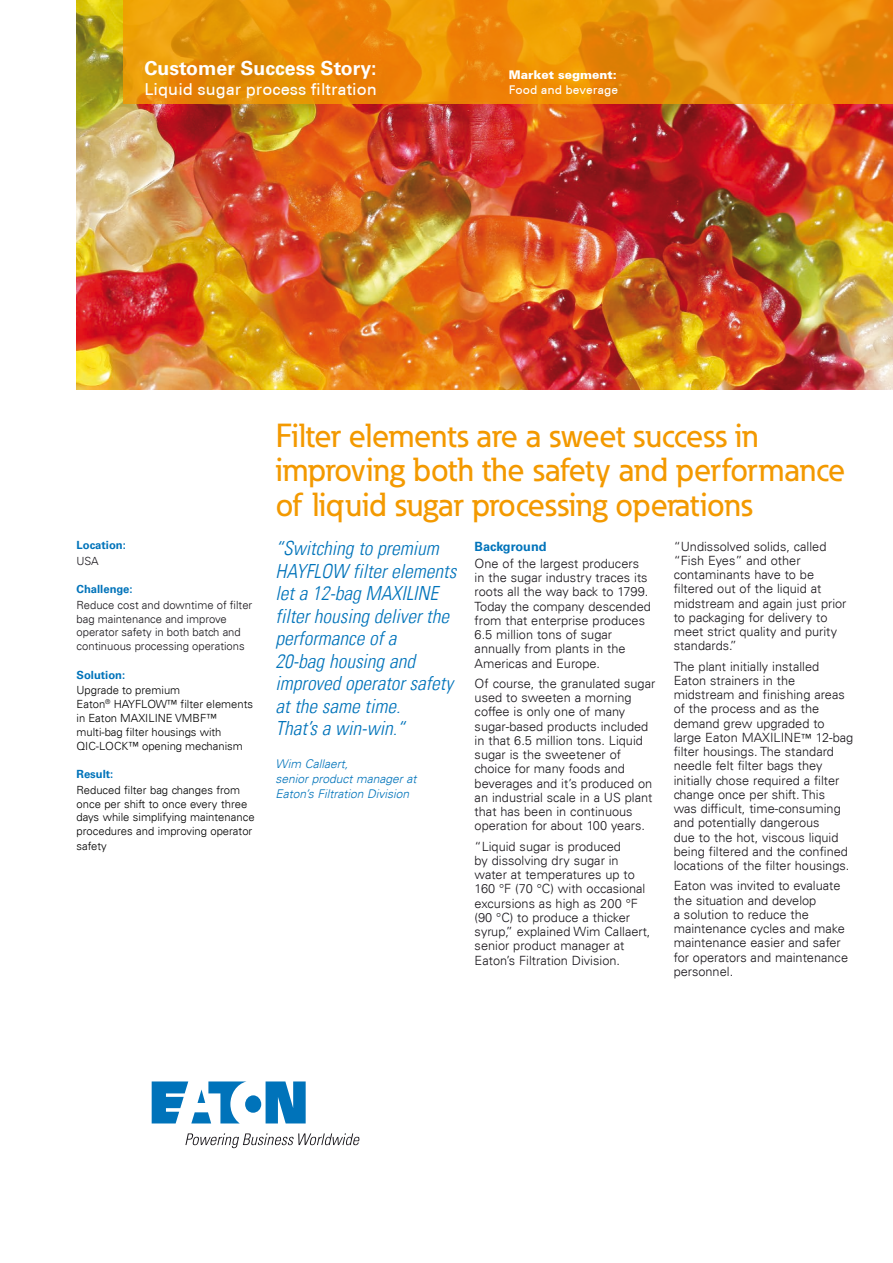
<style>
.page{position:relative;width:893px;height:1263px;background:#fff}
.page>*{position:absolute;margin:0;border:0;box-sizing:border-box;transform-origin:0 0}
.t1{font:500 33px/34.5px "Eaton";letter-spacing:-.005em;color:#f39900}
.t2{font:italic 300 condensed 19.5px/22.5px "Univers LT";color:#0073ba}
.t3{font:700 19.5px "Univers LT Std";color:#fff}
.t4{font:500 16.5px "Univers CE";color:#fff}
.t5{font:300 12.75px/14.2px "Univers LT";color:#1a171c}
.t6{font:700 12.75px "Univers LT Std";color:#0073ba}
.t7{font:italic 300 12px/15px "Univers LT";color:#0073ba}
.t8{font:500 12px "Univers CE";color:#fff}
.t9{font:900 12px "Univers CE";color:#fff}
.t10{font:300 11.25px/13.8px "Univers LT";color:#000}
.t11{font:300 11.25px/13.8px "Univers LT";color:#1a171c}
.t12{font:700 11.25px "Univers LT Std";color:#0073ba}
.s1{font-size:11.25px;color:#000}
</style>
<div class="page">
<img style="left:76px;top:0;width:817px;height:389px">
<svg style="left:123px;top:0;width:770px;height:104px;background:#eb8f08"></svg>
<svg style="left:152px;top:1081px;width:154px;height:42px"></svg>
<svg style="left:185px;top:1133px;width:175px;height:15px"></svg>
<h2 class="t3" style="left:144px;top:57px;width:234px">Customer Success Story:</h2>
<p class="t4" style="left:144px;top:79px;width:234px">Liquid sugar process filtration</p>
<p class="t9" style="left:509px;top:67px;width:109px">Market segment:</p>
<p class="t8" style="left:509px;top:83px;width:111px">Food and beverage</p>
<p class="t12" style="left:77px;top:539px;width:51px">Location:</p>
<p class="t11" style="left:77px;top:554px;width:24px">USA</p>
<p class="t12" style="left:77px;top:583px;width:58px">Challenge:</p>
<p class="t11" style="left:77px;top:598px;width:177px">Reduce cost and downtime of filter bag maintenance and improve operator safety in both batch and continuous processing operations</p>
<p class="t12" style="left:77px;top:668px;width:50px">Solution:</p>
<p class="t10" style="left:77px;top:683px;width:178px">Upgrade to premium<br>Eaton<sup>®</sup> HAYFLOW™ filter elements in Eaton MAXILINE VMBF™ multi-bag filter housings with<br>QIC-LOCK™ opening mechanism</p>
<p class="t12" style="left:77px;top:768px;width:38px">Result:</p>
<p class="t10" style="left:77px;top:783px;width:180px">Reduced filter bag changes from once per shift to once every three days while simplifying maintenance procedures and improving operator</p>
<p class="t10" style="left:77px;top:839px;width:32px">safety</p>
<h1 class="t1" style="left:275px;top:418px;width:571px">Filter elements are a sweet success in improving both the safety and performance of liquid sugar processing operations</h1>
<h2 class="t2" style="left:276px;top:537px;width:182px">“Switching to premium<br>HAYFLOW filter elements let a 12-bag MAXILINE filter housing deliver the performance of a<br>20-bag housing and improved operator safety at the same time.<br>That’s a win-win.“</h2>
<p class="t7" style="left:276px;top:757px;width:143px">Wim Callaert,<br>senior product manager at<br>Eaton’s Filtration Division</p>
<p class="t6" style="left:475px;top:539px;width:73px">Background</p>
<p class="t5" style="left:475px;top:556px;width:178px">One of the largest producers in the sugar industry traces its roots all the way back to 1799.<br>Today the company descended from that enterprise produces<br>6.5 million tons of sugar annually from plants in the<br>Americas and Europe.</p>
<p class="t5" style="left:475px;top:676px;width:182px">Of course, the granulated sugar used to sweeten a morning coffee is only one of many sugar-based products included in that 6.5 million tons. Liquid sugar is the sweetener of choice for many foods and beverages and it’s produced on an industrial scale in a US plant that has been in continuous operation for about 100 years.</p>
<p class="t5" style="left:475px;top:839px;width:177px">“Liquid sugar is produced<br>by dissolving dry sugar in water at temperatures up to<br>160 °F (70 °C) with occasional excursions as high as 200 °F (90 °C) to produce a thicker syrup,” explained Wim Callaert, senior product manager at<br>Eaton’s Filtration Division.</p>
<p class="t5" style="left:674px;top:539px;width:174px">“Undissolved solids, called “Fish Eyes” and other contaminants have to be filtered out of the liquid at midstream and again just prior to packaging for delivery to meet strict quality and purity standards.”</p>
<p class="t5" style="left:674px;top:659px;width:181px">The plant initially installed<br>Eaton strainers in the midstream and finishing areas of the process and as the demand grew upgraded to large Eaton MAXILINE<span class="s1">™</span> 12-bag filter housings. The standard needle felt filter bags they initially chose required a filter change once per shift. This<br>was difficult, time-consuming and potentially dangerous<br>due to the hot, viscous liquid being filtered and the confined locations of the filter housings.</p>
<p class="t5" style="left:674px;top:879px;width:176px">Eaton was invited to evaluate the situation and develop<br>a solution to reduce the maintenance cycles and make maintenance easier and safer for operators and maintenance personnel.</p>
</div>
